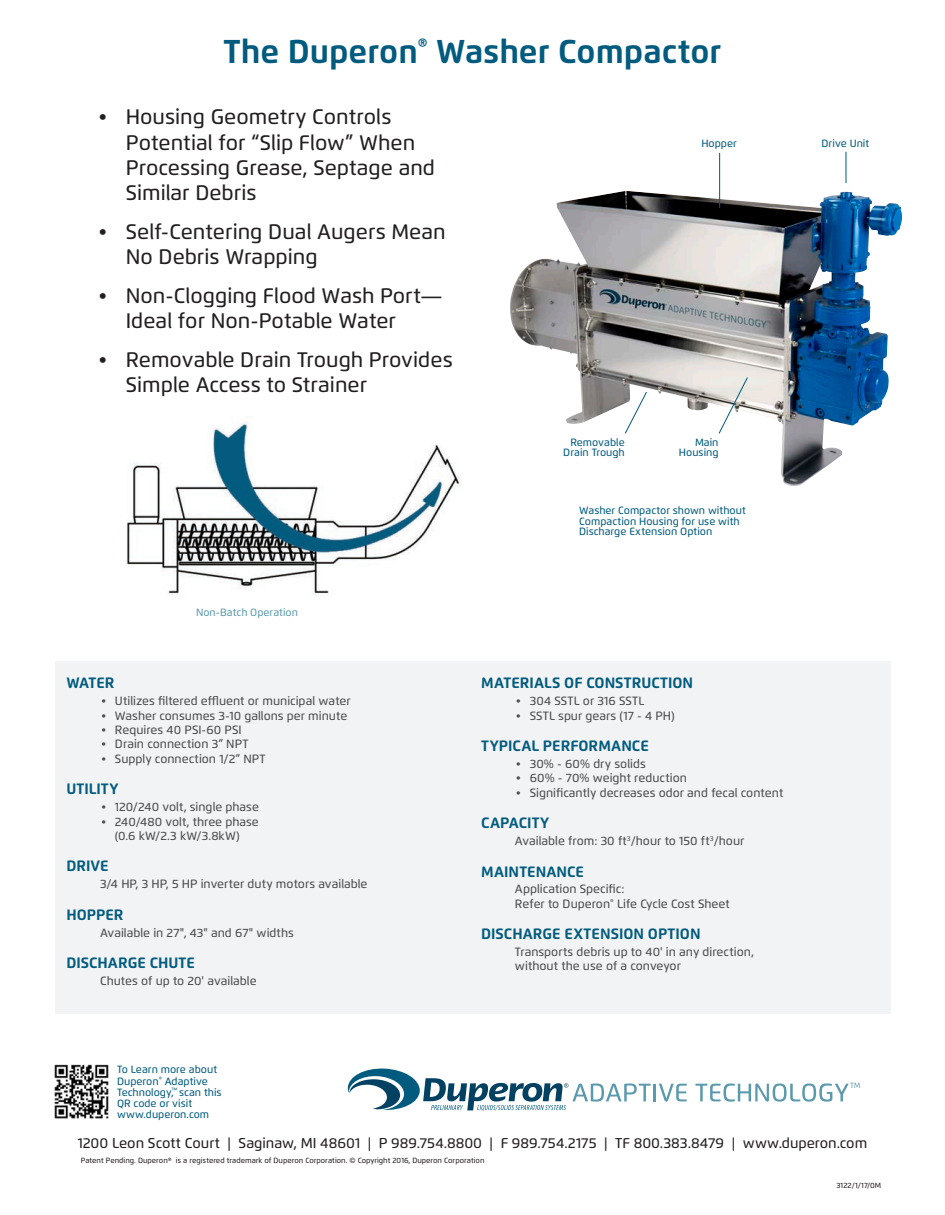
<style>
.page{position:relative;width:945px;height:1215px;background:#fff}
.page>*{position:absolute;margin:0;border:0;box-sizing:border-box;transform-origin:0 0}
.t1{font:700 33px "Flexo";color:#015b7e}
.t2{font:500 21px/25.2px "Flexo";color:#231f20}
.t3{font:700 15px "Flexo";color:#015b7e}
.t4{font:500 14.25px "Flexo";letter-spacing:-.005em;color:#231f20}
.t5{font:500 12px/14.4px "Flexo";color:#4b4c4d}
.t6{font:500 10.5px/11.1px "Flexo";color:#015b7e}
.t7{font:500 10.5px "Flexo";color:#5b99ad}
.t8{font:500 7.5px "Flexo";color:#231f20}
</style>
<div class="page">
<img style="left:510px;top:192px;width:349px;height:294px">
<div style="left:55px;top:661px;width:835px;height:353px;background:#f2f3f4"></div>
<hr style="left:845px;top:152px;width:2px;height:31px;background:#015b7e">
<hr style="left:719px;top:153px;width:1px;height:55px;background:#015b7e">
<img style="left:126px;top:422px;width:335px;height:173px">
<svg style="left:696px;top:1083px;width:164px;height:19px"></svg>
<svg style="left:348px;top:1068px;width:339px;height:43px"></svg>
<img style="left:54px;top:1064px;width:55px;height:55px">
<svg style="left:624px;top:391px;width:24px;height:44px"></svg>
<svg style="left:718px;top:376px;width:31px;height:59px"></svg>
<p class="t1" style="left:223px;top:31px;width:500px">The Duperon<sup>®</sup> Washer Compactor</p>
<p class="t2" style="left:126px;top:104px;width:311px;text-indent:-27px">• Housing Geometry Controls<br>Potential for “Slip Flow” When<br>Processing Grease, Septage and<br>Similar Debris</p>
<p class="t2" style="left:126px;top:219px;width:321px;text-indent:-27px">• Self-Centering Dual Augers Mean<br>No Debris Wrapping</p>
<p class="t2" style="left:126px;top:283px;width:319px;text-indent:-27px">• Non-Clogging Flood Wash Port—<br>Ideal for Non-Potable Water</p>
<p class="t2" style="left:126px;top:347px;width:328px;text-indent:-27px">• Removable Drain Trough Provides<br>Simple Access to Strainer</p>
<p class="t7" style="left:196px;top:606px;width:104px">Non-Batch Operation</p>
<p class="t3" style="left:66px;top:674px;width:50px">WATER</p>
<p class="t5" style="left:101px;top:694px;width:251px">• Utilizes filtered effluent or municipal water</p>
<p class="t5" style="left:101px;top:708px;width:248px">• Washer consumes 3-10 gallons per minute</p>
<p class="t5" style="left:101px;top:723px;width:142px">• Requires 40 PSI-60 PSI</p>
<p class="t5" style="left:101px;top:737px;width:149px">• Drain connection 3” NPT</p>
<p class="t5" style="left:101px;top:751px;width:166px">• Supply connection 1/2” NPT</p>
<p class="t3" style="left:66px;top:780px;width:54px">UTILITY</p>
<p class="t5" style="left:101px;top:800px;width:159px">• 120/240 volt, single phase</p>
<p class="t5" style="left:101px;top:814px;width:159px;text-align:center">• 240/480 volt, three phase (0.6 kW/2.3 kW/3.8kW)</p>
<p class="t3" style="left:66px;top:857px;width:44px">DRIVE</p>
<p class="t5" style="left:100px;top:877px;width:269px">3/4 HP, 3 HP, 5 HP inverter duty motors available</p>
<p class="t3" style="left:66px;top:905px;width:59px">HOPPER</p>
<p class="t5" style="left:100px;top:925px;width:195px">Available in 27", 43" and 67" widths</p>
<p class="t3" style="left:66px;top:954px;width:130px">DISCHARGE CHUTE</p>
<p class="t5" style="left:100px;top:973px;width:158px">Chutes of up to 20' available</p>
<p class="t6" style="left:701px;top:138px;width:37px">Hopper</p>
<p class="t6" style="left:822px;top:138px;width:49px">Drive Unit</p>
<p class="t6" style="left:563px;top:437px;width:63px;line-height:10.5px;text-align:right">Removable<br>Drain Trough</p>
<p class="t6" style="left:695px;top:436px;width:25px">Main</p>
<p class="t6" style="left:679px;top:447px;width:41px">Housing</p>
<p class="t6" style="left:579px;top:505px;width:168px;line-height:10.5px">Washer Compactor shown without<br>Compaction Housing for use with<br>Discharge Extension Option</p>
<p class="t3" style="left:481px;top:674px;width:214px">MATERIALS OF CONSTRUCTION</p>
<p class="t5" style="left:516px;top:694px;width:129px">• 304 SSTL or 316 SSTL</p>
<p class="t5" style="left:516px;top:708px;width:160px">• SSTL spur gears (17 - 4 PH)</p>
<p class="t3" style="left:481px;top:737px;width:169px">TYPICAL PERFORMANCE</p>
<p class="t5" style="left:516px;top:756px;width:131px">• 30% - 60% dry solids</p>
<p class="t5" style="left:516px;top:771px;width:172px">• 60% - 70% weight reduction</p>
<p class="t5" style="left:516px;top:785px;width:269px">• Significantly decreases odor and fecal content</p>
<p class="t3" style="left:481px;top:814px;width:70px">CAPACITY</p>
<p class="t5" style="left:515px;top:834px;width:231px">Available from: 30 ft<sup>3</sup>/hour to 150 ft<sup>3</sup>/hour</p>
<p class="t3" style="left:481px;top:862px;width:104px">MAINTENANCE</p>
<p class="t5" style="left:515px;top:882px;width:216px">Application Specific:<br>Refer to Duperon<sup>®</sup> Life Cycle Cost Sheet</p>
<p class="t3" style="left:481px;top:925px;width:221px">DISCHARGE EXTENSION OPTION</p>
<p class="t5" style="left:515px;top:945px;width:240px">Transports debris up to 40' in any direction, without the use of a conveyor</p>
<p class="t6" style="left:117px;top:1064px;width:106px">To Learn more about<br>Duperon<sup>®</sup> Adaptive<br>Technology,<sup>™</sup> scan this<br>QR code or visit www.duperon.com</p>
<p class="t4" style="left:78px;top:1135px;width:791px">1200 Leon Scott Court | Saginaw, MI 48601 | P 989.754.8800 | F 989.754.2175 | TF 800.383.8479 | www.duperon.com</p>
<p class="t8" style="left:81px;top:1156px;width:405px">Patent Pending. Duperon® is a registered trademark of Duperon Corporation. © Copyright 2016, Duperon Corporation</p>
<p class="t8" style="left:836px;top:1181px;width:46px">3122/1/17/0M</p>
</div>
